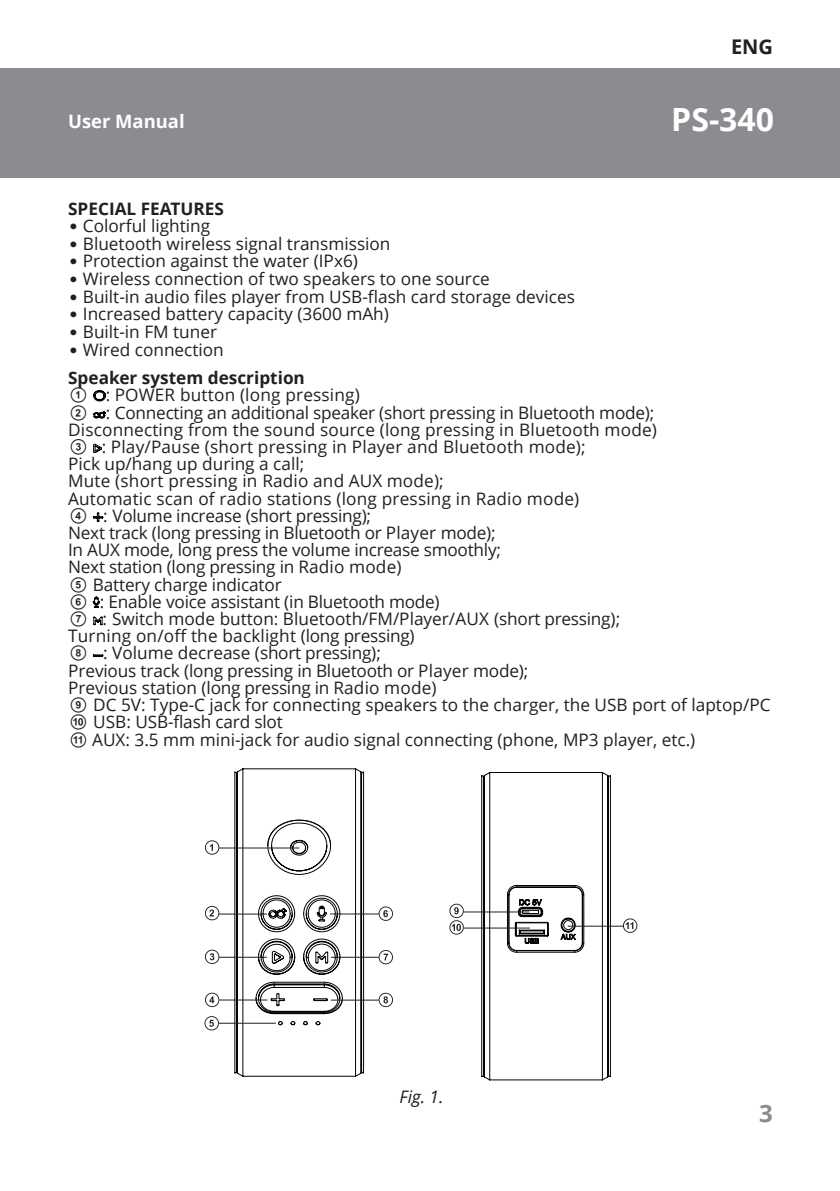
<style>
.page{position:relative;width:840px;height:1191px;background:#fff}
.page>*{position:absolute;margin:0;border:0;box-sizing:border-box;transform-origin:0 0}
.t1{font:700 32px "Open Sans";color:#fff}
.t2{font:700 24px "Open Sans";color:#8a8c8f}
.t3{font:700 20.4px "Open Sans";color:#231f20}
.t4{font:700 18.4px "Open Sans";color:#fff}
.t5{font:17.2px/17.2px "Open Sans";color:#231f20}
.t6{font:700 17.2px/28px "Open Sans";color:#231f20}
.t7{font:italic 17.2px "Open Sans";color:#231f20}
.s1{font-family:"Pragmatica";font-weight:700;font-size:16px}
.s2{font-family:"Pragmatica";font-size:16px}
.s3{font-weight:400}
.s4{font-family:"SVEN"}
</style>
<div class="page">
<div style="left:0;top:68px;width:839px;height:109px;background:#8a8c8f"></div>
<svg style="left:93px;top:390px;width:13px;height:12px"></svg>
<svg style="left:93px;top:410px;width:13px;height:9px"></svg>
<svg style="left:93px;top:443px;width:9px;height:10px"></svg>
<svg style="left:93px;top:512px;width:11px;height:10px"></svg>
<svg style="left:92px;top:596px;width:8px;height:12px"></svg>
<svg style="left:93px;top:616px;width:10px;height:9px"></svg>
<svg style="left:92px;top:654px;width:12px;height:3px"></svg>
<svg style="left:481px;top:772px;width:130px;height:309px"></svg>
<svg style="left:548px;top:884px;width:36px;height:69px"></svg>
<svg style="left:234px;top:768px;width:314px;height:309px"></svg>
<svg style="left:236px;top:771px;width:126px;height:303px"></svg>
<svg style="left:205px;top:949px;width:14px;height:15px"></svg>
<svg style="left:205px;top:992px;width:14px;height:15px"></svg>
<svg style="left:205px;top:840px;width:14px;height:14px"></svg>
<svg style="left:205px;top:906px;width:14px;height:14px"></svg>
<svg style="left:204px;top:1016px;width:15px;height:14px"></svg>
<hr style="left:219px;top:847px;width:80px;height:1px;background:#231f20">
<svg style="left:378px;top:906px;width:15px;height:15px"></svg>
<svg style="left:378px;top:950px;width:15px;height:14px"></svg>
<svg style="left:378px;top:992px;width:15px;height:15px"></svg>
<hr style="left:219px;top:913px;width:48px;height:1px;background:#231f20">
<hr style="left:219px;top:956px;width:48px;height:2px;background:#231f20">
<hr style="left:219px;top:999px;width:48px;height:1px;background:#231f20">
<hr style="left:330px;top:999px;width:48px;height:1px;background:#231f20">
<hr style="left:331px;top:956px;width:47px;height:2px;background:#231f20">
<hr style="left:330px;top:913px;width:48px;height:1px;background:#231f20">
<hr style="left:219px;top:1022px;width:57px;height:2px;background:#231f20">
<svg style="left:449px;top:903px;width:14px;height:31px"></svg>
<svg style="left:623px;top:918px;width:14px;height:14px"></svg>
<hr style="left:463px;top:911px;width:66px;height:1px;background:#231f20">
<hr style="left:463px;top:927px;width:66px;height:1px;background:#231f20">
<hr style="left:567px;top:925px;width:56px;height:2px;background:#231f20">
<p class="t3" style="left:730px;top:32px;width:43px">ENG</p>
<p class="t4" style="left:68px;top:108px;width:118px">User Manual</p>
<h1 class="t1" style="left:670px;top:97px;width:104px">PS-340</h1>
<p class="t6" style="left:68px;top:194px;width:157px">SPECIAL FEATURES</p>
<p class="t5" style="left:68px;top:217px;width:144px"><span class="s1">•</span> Colorful lighting</p>
<p class="t5" style="left:68px;top:234px;width:324px"><span class="s1">•</span> Bluetooth wireless signal transmission</p>
<p class="t5" style="left:68px;top:252px;width:291px"><span class="s1">•</span> Protection against the water (IPx6)</p>
<p class="t5" style="left:68px;top:270px;width:423px"><span class="s1">•</span> Wireless connection of two speakers to one source</p>
<p class="t5" style="left:68px;top:287px;width:508px"><span class="s1">•</span> Built-in audio files player from USB-flash card storage devices</p>
<p class="t5" style="left:68px;top:305px;width:322px"><span class="s1">•</span> Increased battery capacity (3600 mAh)</p>
<p class="t5" style="left:68px;top:322px;width:150px"><span class="s1">•</span> Built-in FM tuner</p>
<p class="t6" style="left:68px;top:335px;width:238px"><span class="s2">•</span> <span class="s3">Wired connection<br></span>Speaker system description</p>
<p class="t5" style="left:68px;top:386px;width:703px"><span class="s4">A</span> : POWER button (long pressing)<br><span class="s4">B</span> : Connecting an additional speaker (short pressing in Bluetooth mode); Disconnecting from the sound source (long pressing in Bluetooth mode)<br><span class="s4">C</span> : Play/Pause (short pressing in Player and Bluetooth mode);<br>Pick up/hang up during a call;<br>Mute (short pressing in Radio and AUX mode);<br>Automatic scan of radio stations (long pressing in Radio mode)<br><span class="s4">D</span> : Volume increase (short pressing);<br>Next track (long pressing in Bluetooth or Player mode);<br>In AUX mode, long press the volume increase smoothly;<br>Next station (long pressing in Radio mode)<br><span class="s4">E</span> Battery charge indicator<br><span class="s4">F</span> : Enable voice assistant (in Bluetooth mode)<br><span class="s4">G</span> : Switch mode button: Bluetooth/FM/Player/AUX (short pressing);<br>Turning on/off the backlight (long pressing)<br><span class="s4">H</span> : Volume decrease (short pressing);<br>Previous track (long pressing in Bluetooth or Player mode);<br>Previous station (long pressing in Radio mode)<br><span class="s4">I</span> DC 5V: Type-C jack for connecting speakers to the charger, the USB port of laptop/PC <span class="s4">J</span> USB: USB-flash card slot<br><span class="s4">K</span> AUX: 3.5 mm mini-jack for audio signal connecting (phone, MP3 player, etc.)</p>
<p class="t7" style="left:399px;top:1085px;width:45px">Fig. 1.</p>
<h2 class="t2" style="left:758px;top:1096px;width:15px">3</h2>
</div>
